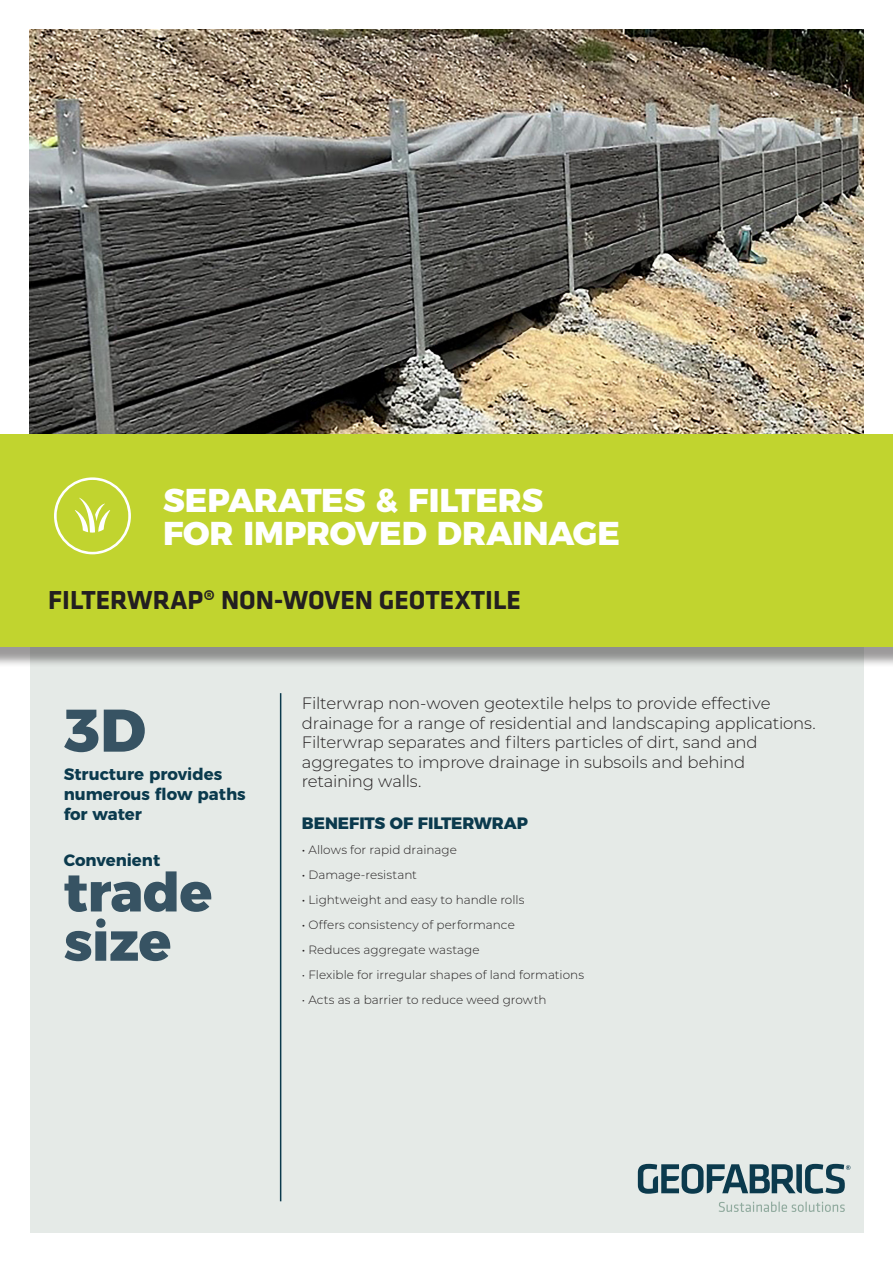
<style>
.page{position:relative;width:893px;height:1263px;background:#fff}
.page>*{position:absolute;margin:0;border:0;box-sizing:border-box;transform-origin:0 0}
.t1{font:800 60px "Montserrat";color:#375363}
.t2{font:800 54px "Montserrat";letter-spacing:-.01em;color:#375363}
.Case_Study_Heading{font:800 33px/33px "Montserrat";letter-spacing:-.005em;color:#fff}
.t3{font:700 27px "Klavika";color:#231f20}
.Case_Study_Heading-2{font:300 16.5px/19.5px "Montserrat";letter-spacing:-.01em;color:#231f20}
.t4{font:700 16.5px/19.8px "Montserrat";color:#0b3a4d}
.Case_Study_Body_Text{font:800 16.5px "Montserrat";letter-spacing:-.005em;color:#0b3a4d}
.Case_Study_Body_Text-2{font:300 12px "Montserrat";letter-spacing:.005em;color:#231f20}
.s1{font-weight:400}
</style>
<div class="page">
<div style="left:30px;top:514px;width:833px;height:719px;background:#e5eae7"></div>
<svg style="left:638px;top:1164px;width:212px;height:30px"></svg>
<svg style="left:719px;top:1201px;width:126px;height:11px"></svg>
<hr style="left:280px;top:693px;width:1px;height:508px;background:#0b3a4d">
<img style="left:30px;top:30px;width:833px;height:404px">
<div style="left:0;top:438px;width:893px;height:229px;background:#231f20;opacity:.45"></div>
<div style="left:0;top:434px;width:893px;height:212px;background:#c1d42f"></div>
<svg style="left:54px;top:477px;width:77px;height:77px"></svg>
<p class="Case_Study_Heading" style="left:163px;top:481px;width:458px">SEPARATES &amp; FILTERS<br>FOR IMPROVED DRAINAGE</p>
<p class="t3" style="left:48px;top:585px;width:474px">FILTERWRAP® NON-WOVEN GEOTEXTILE</p>
<p class="t1" style="left:64px;top:681px;width:84px">3D</p>
<p class="t4" style="left:64px;top:763px;width:183px">Structure provides numerous flow paths for water</p>
<p class="t4" style="left:64px;top:849px;width:98px">Convenient</p>
<p class="t2" style="left:64px;top:847px;width:150px">trade</p>
<p class="t2" style="left:64px;top:897px;width:109px">size</p>
<p class="Case_Study_Heading-2" style="left:302px;top:693px;width:515px">Filterwrap non-woven geotextile helps to provide effective drainage for a range of residential and landscaping applications.<br>Filterwrap separates and filters particles of dirt, sand and aggregates to improve drainage in subsoils and behind retaining walls.</p>
<p class="Case_Study_Body_Text" style="left:302px;top:809px;width:228px">BENEFITS OF FILTERWRAP</p>
<p class="Case_Study_Body_Text-2" style="left:302px;top:841px;width:157px"><span class="s1">•</span> Allows for rapid drainage</p>
<p class="Case_Study_Body_Text-2" style="left:302px;top:866px;width:117px"><span class="s1">•</span> Damage-resistant</p>
<p class="Case_Study_Body_Text-2" style="left:302px;top:891px;width:224px"><span class="s1">•</span> Lightweight and easy to handle rolls</p>
<p class="Case_Study_Body_Text-2" style="left:302px;top:916px;width:214px"><span class="s1">•</span> Offers consistency of performance</p>
<p class="Case_Study_Body_Text-2" style="left:302px;top:941px;width:179px"><span class="s1">•</span> Reduces aggregate wastage</p>
<p class="Case_Study_Body_Text-2" style="left:302px;top:966px;width:284px">• Flexible for irregular shapes of land formations</p>
<p class="Case_Study_Body_Text-2" style="left:302px;top:991px;width:246px">• Acts as a barrier to reduce weed growth</p>
</div>
